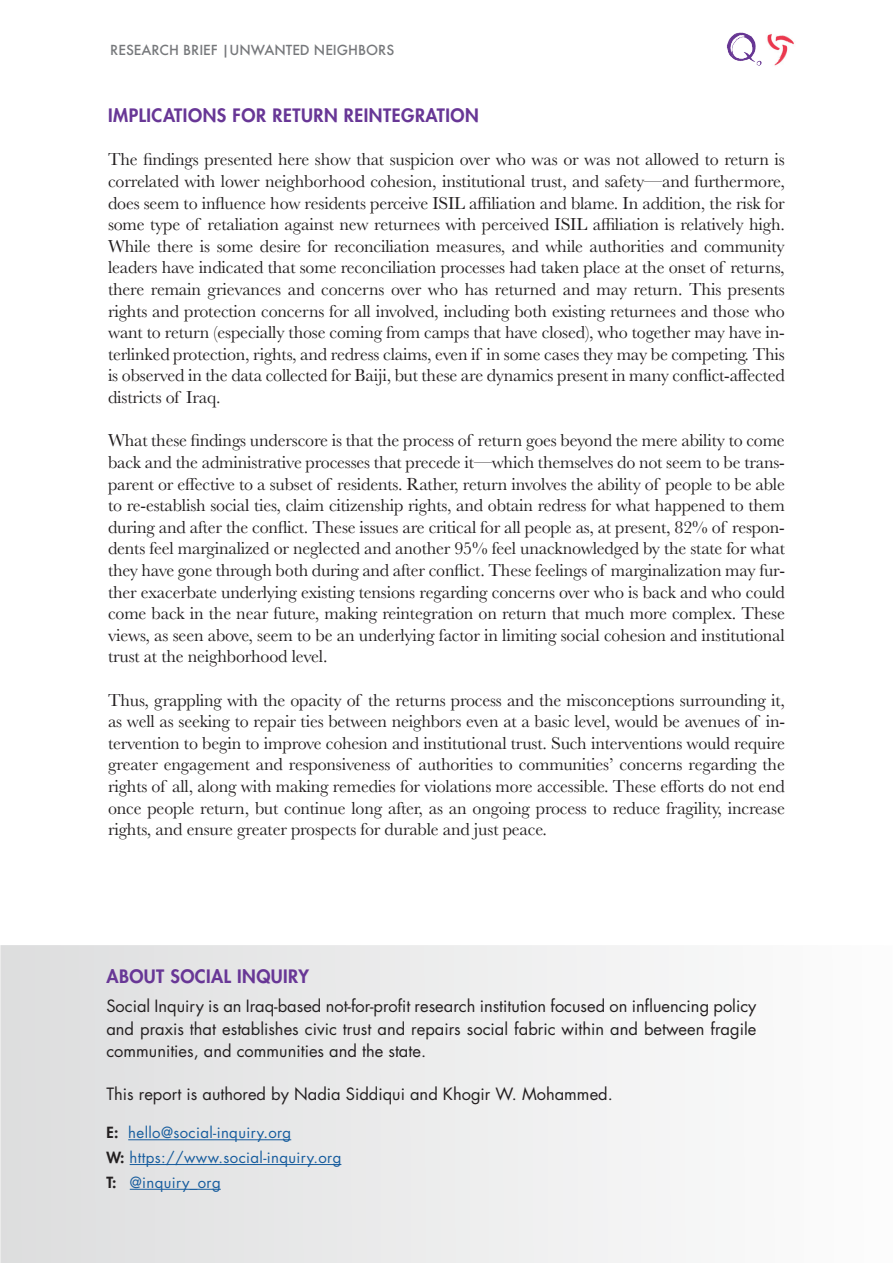
<style>
.page{position:relative;width:893px;height:1263px;background:#fff}
.page>*{position:absolute;margin:0;border:0;box-sizing:border-box;transform-origin:0 0}
.t1{font:18px/21.6px "Baskerville";letter-spacing:-.01em;color:#231f20;text-align:justify}
.t2{font:800 18px "Futura";letter-spacing:.03em;color:#683796}
.t3{font:16.5px/22.5px "Futura";color:#231f20;text-align:justify}
.t4{font:15px/24.8px "Futura";letter-spacing:.025em;color:#175d9e}
.t5{font:500 13.5px "Futura";color:#76787b}
.s1{font-weight:800;color:#231f20}
</style>
<div class="page">
<svg style="left:0;top:945px;width:671px;height:318px;fill:#e9e9ea"></svg>
<hr style="left:128px;top:1139px;width:163px;height:1px;background:#175d9e">
<hr style="left:130px;top:1164px;width:211px;height:1px;background:#175d9e">
<hr style="left:130px;top:1189px;width:91px;height:1px;background:#175d9e">
<img style="left:727px;top:33px;width:34px;height:33px">
<img style="left:767px;top:34px;width:27px;height:32px">
<p class="t5" style="left:110px;top:41px;width:285px">RESEARCH BRIEF |UNWANTED NEIGHBORS</p>
<p class="t2" style="left:108px;top:104px;width:372px">IMPLICATIONS FOR RETURN REINTEGRATION</p>
<p class="t1" style="left:108px;top:149px;width:678px">The findings presented here show that suspicion over who was or was not allowed to return is correlated with lower neighborhood cohesion, institutional trust, and safety—and furthermore, does seem to influence how residents perceive ISIL affiliation and blame. In addition, the risk for some type of retaliation against new returnees with perceived ISIL affiliation is relatively high.<br>While there is some desire for reconciliation measures, and while authorities and community leaders have indicated that some reconciliation processes had taken place at the onset of returns, there remain grievances and concerns over who has returned and may return. This presents rights and protection concerns for all involved, including both existing returnees and those who want to return (especially those coming from camps that have closed), who together may have in&shy;terlinked protection, rights, and redress claims, even if in some cases they may be competing. This is observed in the data collected for Baiji, but these are dynamics present in many conflict-affected districts of Iraq.</p>
<p class="t1" style="left:108px;top:430px;width:678px">What these findings underscore is that the process of return goes beyond the mere ability to come back and the administrative processes that precede it—which themselves do not seem to be trans&shy;parent or effective to a subset of residents. Rather, return involves the ability of people to be able to re-establish social ties, claim citizenship rights, and obtain redress for what happened to them during and after the conflict. These issues are critical for all people as, at present, 82% of respon&shy;dents feel marginalized or neglected and another 95% feel unacknowledged by the state for what they have gone through both during and after conflict. These feelings of marginalization may fur&shy;ther exacerbate underlying existing tensions regarding concerns over who is back and who could come back in the near future, making reintegration on return that much more complex. These views, as seen above, seem to be an underlying factor in limiting social cohesion and institutional trust at the neighborhood level.</p>
<p class="t1" style="left:108px;top:689px;width:678px">Thus, grappling with the opacity of the returns process and the misconceptions surrounding it, as well as seeking to repair ties between neighbors even at a basic level, would be avenues of in&shy;tervention to begin to improve cohesion and institutional trust. Such interventions would require greater engagement and responsiveness of authorities to communities’ concerns regarding the rights of all, along with making remedies for violations more accessible. These efforts do not end once people return, but continue long after, as an ongoing process to reduce fragility, increase rights, and ensure greater prospects for durable and just peace.</p>
<p class="t2" style="left:106px;top:965px;width:204px">ABOUT SOCIAL INQUIRY</p>
<p class="t3" style="left:106px;top:995px;width:651px">Social Inquiry is an Iraq-based not-for-profit research institution focused on influencing policy and praxis that establishes civic trust and repairs social fabric within and between fragile communities, and communities and the state.</p>
<p class="t3" style="left:106px;top:1083px;width:508px">This report is authored by Nadia Siddiqui and Khogir W. Mohammed.</p>
<p class="t4" style="left:106px;top:1120px;width:236px"><span class="s1">E:</span> hello@social-inquiry.org<br><span class="s1">W:</span> https://www.social-inquiry.org<br><span class="s1">T:</span> @inquiry_org</p>
</div>
